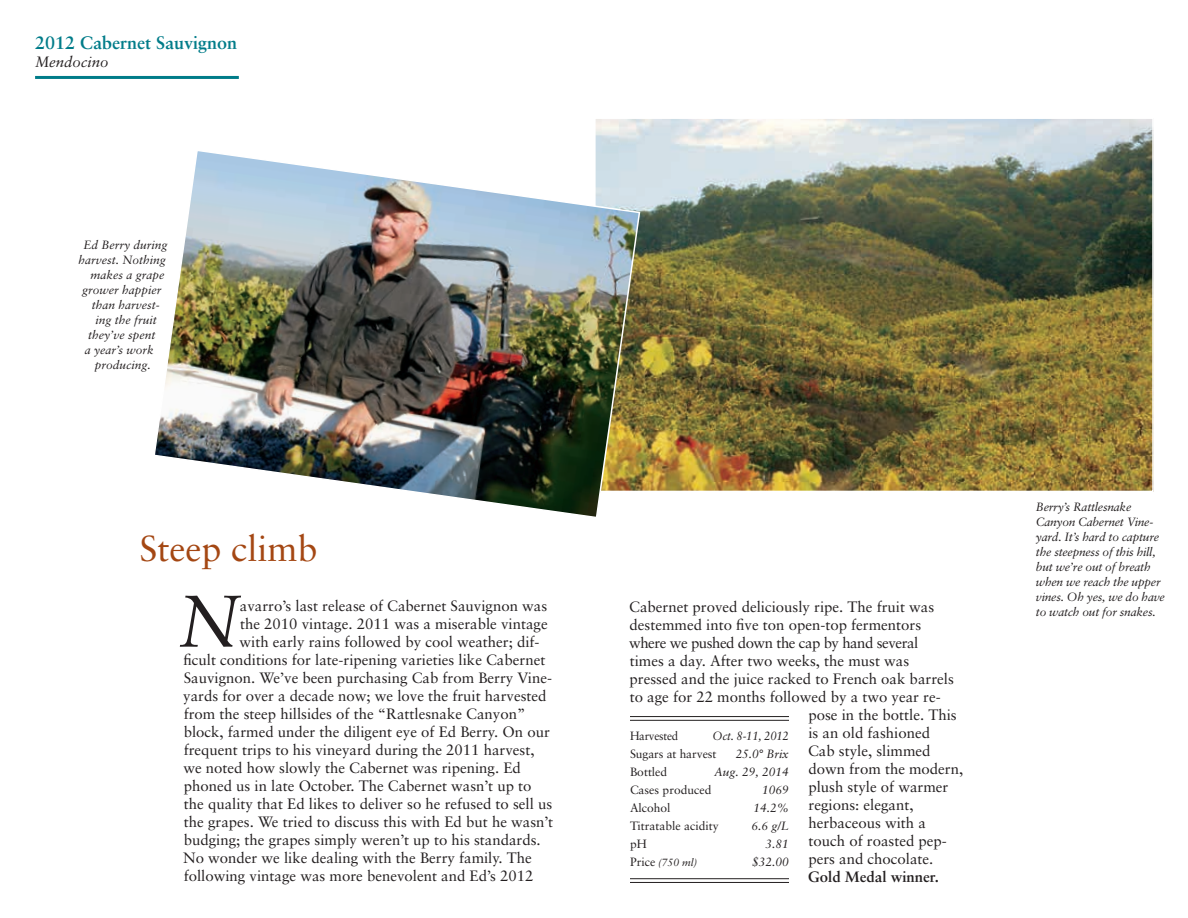
<style>
.page{position:relative;width:1188px;height:918px;background:#fff}
.page>*{position:absolute;margin:0;border:0;box-sizing:border-box;transform-origin:0 0}
.t1{font:italic 73.2px "Sabon";color:#231f20}
.t2{font:36px "Sabon";color:#a44713}
.t3{font:700 18px "Sabon";color:#007c89}
.t4{font:15px "Sabon";color:#231f20}
.t5{font:15px "Sabon";letter-spacing:-.03em;color:#231f20}
.t6{font:700 15px "Sabon";color:#231f20}
.t7{font:italic 15px "Sabon";color:#231f20}
.t8{font:italic 12px/15px "Sabon";letter-spacing:-.02em;color:#231f20}
.t9{font:italic 12px "Sabon";color:#231f20}
.t10{font:12px "Sabon";color:#231f20}
.t11{font:italic 12px "Sabon";letter-spacing:-.02em;color:#231f20;scale:.95 1}
.t12{font:12px "Sabon";letter-spacing:-.02em;color:#231f20;scale:.95 1}
.t13{font:italic 10.5px "Sabon";color:#231f20}
.s1{font-style:normal;font-size:12px}
</style>
<div class="page">
<hr style="left:630px;top:716px;width:159px;height:1px;background:#231f20">
<hr style="left:630px;top:720px;width:159px;height:1px;background:#231f20">
<hr style="left:630px;top:878px;width:159px;height:1px;background:#231f20">
<hr style="left:630px;top:882px;width:159px;height:1px;background:#231f20">
<img style="left:597px;top:120px;width:554px;height:369px">
<div style="left:594px;top:117px;width:560px;height:375px;border:2px solid #fff"></div>
<hr style="left:35px;top:76px;width:204px;height:3px;background:#007c89">
<img style="left:155px;top:149px;width:486px;height:368px">
<p class="t3" style="left:35px;top:32px;width:204px">2012 Cabernet Sauvignon</p>
<p class="t7" style="left:35px;top:53px;width:75px">Mendocino</p>
<p class="t9" style="left:83px;top:238px;width:86px">Ed Berry during</p>
<p class="t9" style="left:79px;top:253px;width:89px">harvest. Nothing</p>
<p class="t9" style="left:90px;top:268px;width:76px">makes a grape</p>
<p class="t9" style="left:82px;top:283px;width:81px">grower happier</p>
<p class="t9" style="left:92px;top:298px;width:70px">than harvest-</p>
<p class="t9" style="left:96px;top:313px;width:63px">ing the fruit</p>
<p class="t9" style="left:88px;top:328px;width:69px">they’ve spent</p>
<p class="t9" style="left:85px;top:343px;width:71px">a year’s work</p>
<p class="t9" style="left:95px;top:358px;width:58px">producing.</p>
<h2 class="t2" style="left:140px;top:527px;width:179px">Steep climb</h2>
<h1 class="t1" style="left:178px;top:579px;width:63px">N</h1>
<p class="t4" style="left:240px;top:597px;width:309px">avarro’s last release of Cabernet Sauvignon was</p>
<p class="t4" style="left:240px;top:615px;width:309px">the 2010 vintage. 2011 was a miserable vintage</p>
<p class="t4" style="left:240px;top:633px;width:302px">with early rains followed by cool weather; dif-</p>
<p class="t4" style="left:184px;top:651px;width:363px">ficult conditions for late-ripening varieties like Cabernet</p>
<p class="t4" style="left:184px;top:669px;width:370px">Sauvignon. We’ve been purchasing Cab from Berry Vine-</p>
<p class="t4" style="left:183px;top:687px;width:365px">yards for over a decade now; we love the fruit harvested</p>
<p class="t4" style="left:184px;top:705px;width:343px">from the steep hillsides of the “Rattlesnake Canyon”</p>
<p class="t4" style="left:184px;top:723px;width:368px">block, farmed under the diligent eye of Ed Berry. On our</p>
<p class="t4" style="left:184px;top:741px;width:352px">frequent trips to his vineyard during the 2011 harvest,</p>
<p class="t4" style="left:183px;top:759px;width:339px">we noted how slowly the Cabernet was ripening. Ed</p>
<p class="t4" style="left:184px;top:777px;width:349px">phoned us in late October. The Cabernet wasn’t up to</p>
<p class="t4" style="left:184px;top:795px;width:370px">the quality that Ed likes to deliver so he refused to sell us</p>
<p class="t4" style="left:184px;top:813px;width:371px">the grapes. We tried to discuss this with Ed but he wasn’t</p>
<p class="t4" style="left:184px;top:831px;width:359px">budging; the grapes simply weren’t up to his standards.</p>
<p class="t4" style="left:183px;top:849px;width:350px">No wonder we like dealing with the Berry family. The</p>
<p class="t4" style="left:184px;top:867px;width:351px">following vintage was more benevolent and Ed’s 2012</p>
<p class="t4" style="left:629px;top:598px;width:307px">Cabernet proved deliciously ripe. The fruit was</p>
<p class="t4" style="left:630px;top:616px;width:293px">destemmed into five ton open-top fermentors</p>
<p class="t5" style="left:629px;top:634px;width:291px">where we pushed down the cap by hand several</p>
<p class="t4" style="left:630px;top:652px;width:281px">times a day. After two weeks, the must was</p>
<p class="t4" style="left:630px;top:670px;width:326px">pressed and the juice racked to French oak barrels</p>
<p class="t4" style="left:630px;top:688px;width:312px">to age for 22 months followed by a two year re-</p>
<p class="t4" style="left:808px;top:706px;width:150px">pose in the bottle. This</p>
<p class="t4" style="left:808px;top:724px;width:123px">is an old fashioned</p>
<p class="t4" style="left:808px;top:742px;width:124px">Cab style, slimmed</p>
<p class="t4" style="left:808px;top:760px;width:156px">down from the modern,</p>
<p class="t4" style="left:808px;top:778px;width:142px">plush style of warmer</p>
<p class="t4" style="left:809px;top:796px;width:107px">regions: elegant,</p>
<p class="t4" style="left:808px;top:814px;width:119px">herbaceous with a</p>
<p class="t4" style="left:809px;top:832px;width:140px">touch of roasted pep-</p>
<p class="t4" style="left:808px;top:850px;width:127px">pers and chocolate.</p>
<p class="t6" style="left:808px;top:867px;width:132px">Gold Medal winner.</p>
<p class="t12" style="left:630px;top:729px;width:52px">Harvested</p>
<p class="t11" style="left:712px;top:729px;width:82px">Oct. 8-11, 2012</p>
<p class="t10" style="left:630px;top:747px;width:88px">Sugars at harvest</p>
<p class="t8" style="left:736px;top:747px;width:55px">25.0° Brix</p>
<p class="t10" style="left:630px;top:765px;width:39px">Bottled</p>
<p class="t9" style="left:714px;top:765px;width:76px">Aug. 29, 2014</p>
<p class="t10" style="left:630px;top:783px;width:83px">Cases produced</p>
<p class="t8" style="left:762px;top:783px;width:28px">1069</p>
<p class="t10" style="left:630px;top:801px;width:42px">Alcohol</p>
<p class="t8" style="left:754px;top:801px;width:37px">14.2%</p>
<p class="t10" style="left:630px;top:819px;width:90px">Titratable acidity</p>
<p class="t8" style="left:752px;top:819px;width:39px">6.6 g/L</p>
<p class="t10" style="left:630px;top:837px;width:18px">pH</p>
<p class="t8" style="left:766px;top:837px;width:25px">3.81</p>
<p class="t13" style="left:630px;top:857px;width:69px"><span class="s1">Price</span> (750 ml)</p>
<p class="t8" style="left:752px;top:855px;width:38px">$32.00</p>
<p class="t8" style="left:1036px;top:499px;width:130px">Berry’s Rattlesnake<br>Canyon Cabernet Vine&shy;yard. It’s hard to capture the steepness of this hill, but we’re out of breath when we reach the upper vines. Oh yes, we do have to watch out for snakes.</p>
</div>
